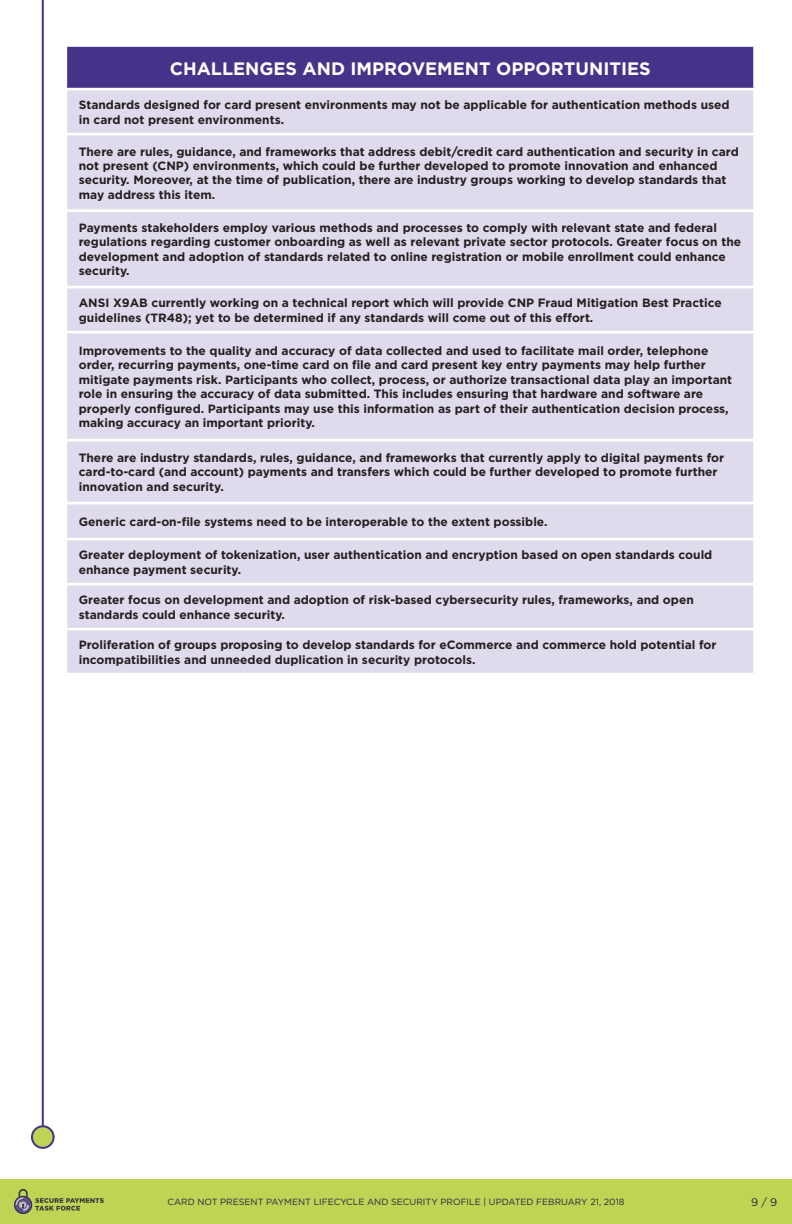
<style>
.page{position:relative;width:792px;height:1224px;background:#fff}
.page>*{position:absolute;margin:0;border:0;box-sizing:border-box;transform-origin:0 0}
.t1{font:700 18px "Gotham";color:#fff}
.t2{font:700 12px/14.4px "Gotham";color:#231f20}
.t3{font:11px "Gotham";color:#2b2242}
.t4{font:9px "Gotham";color:#2b2242}
</style>
<div class="page">
<hr style="left:42px;top:0;width:2px;height:1224px;background:#463289">
<div style="left:0;top:1179px;width:792px;height:45px;background:#bed454"></div>
<svg style="left:14px;top:1189px;width:90px;height:25px"></svg>
<div style="left:35px;top:1135px;width:23px;height:44px;background:#fff"></div>
<div style="left:32px;top:1126px;width:22px;height:22px;background:#bed454;border-radius:50%"></div>
<div style="left:31px;top:1125px;width:24px;height:24px;border:2px solid #463289;border-radius:50%"></div>
<div style="left:66px;top:45px;width:689px;height:44px;background:#463289"></div>
<div style="left:67px;top:90px;width:686px;height:583px;background:#e0dbec"></div>
<hr style="left:64px;top:44px;width:692px;height:3px;background:#fff">
<hr style="left:64px;top:47px;width:3px;height:41px;background:#fff">
<hr style="left:753px;top:47px;width:3px;height:41px;background:#fff">
<hr style="left:64px;top:88px;width:692px;height:2px;background:#fff">
<hr style="left:64px;top:133px;width:692px;height:2px;background:#fff">
<hr style="left:64px;top:209px;width:692px;height:3px;background:#fff">
<hr style="left:64px;top:286px;width:692px;height:2px;background:#fff">
<hr style="left:64px;top:331px;width:692px;height:2px;background:#fff">
<hr style="left:64px;top:439px;width:692px;height:2px;background:#fff">
<hr style="left:64px;top:502px;width:692px;height:2px;background:#fff">
<hr style="left:64px;top:538px;width:692px;height:2px;background:#fff">
<hr style="left:64px;top:583px;width:692px;height:2px;background:#fff">
<hr style="left:64px;top:628px;width:692px;height:2px;background:#fff">
<p class="t1" style="left:170px;top:57px;width:482px">CHALLENGES AND IMPROVEMENT OPPORTUNITIES</p>
<p class="t2" style="left:79px;top:98px;width:652px">Standards designed for card present environments may not be applicable for authentication methods used in card not present environments.</p>
<p class="t2" style="left:79px;top:144px;width:662px">There are rules, guidance, and frameworks that address debit/credit card authentication and security in card not present (CNP) environments, which could be further developed to promote innovation and enhanced security. Moreover, at the time of publication, there are industry groups working to develop standards that may address this item.</p>
<p class="t2" style="left:79px;top:221px;width:664px">Payments stakeholders employ various methods and processes to comply with relevant state and federal regulations regarding customer onboarding as well as relevant private sector protocols. Greater focus on the development and adoption of standards related to online registration or mobile enrollment could enhance security.</p>
<p class="t2" style="left:79px;top:296px;width:645px">ANSI X9AB currently working on a technical report which will provide CNP Fraud Mitigation Best Practice guidelines (TR48); yet to be determined if any standards will come out of this effort.</p>
<p class="t2" style="left:79px;top:343px;width:655px">Improvements to the quality and accuracy of data collected and used to facilitate mail order, telephone order, recurring payments, one-time card on file and card present key entry payments may help further mitigate payments risk. Participants who collect, process, or authorize transactional data play an important role in ensuring the accuracy of data submitted. This includes ensuring that hardware and software are properly configured. Participants may use this information as part of their authentication decision process, making accuracy an important priority.</p>
<p class="t2" style="left:79px;top:451px;width:647px">There are industry standards, rules, guidance, and frameworks that currently apply to digital payments for card-to-card (and account) payments and transfers which could be further developed to promote further innovation and security.</p>
<p class="t2" style="left:79px;top:514px;width:470px">Generic card-on-file systems need to be interoperable to the extent possible.</p>
<p class="t2" style="left:79px;top:548px;width:635px">Greater deployment of tokenization, user authentication and encryption based on open standards could enhance payment security.</p>
<p class="t2" style="left:79px;top:593px;width:617px">Greater focus on development and adoption of risk-based cybersecurity rules, frameworks, and open standards could enhance security.</p>
<p class="t2" style="left:79px;top:638px;width:639px">Proliferation of groups proposing to develop standards for eCommerce and commerce hold potential for incompatibilities and unneeded duplication in security protocols.</p>
<p class="t4" style="left:167px;top:1196px;width:459px">CARD NOT PRESENT PAYMENT LIFECYCLE AND SECURITY PROFILE | UPDATED FEBRUARY 21, 2018</p>
<p class="t3" style="left:751px;top:1195px;width:28px">9 / 9</p>
</div>
